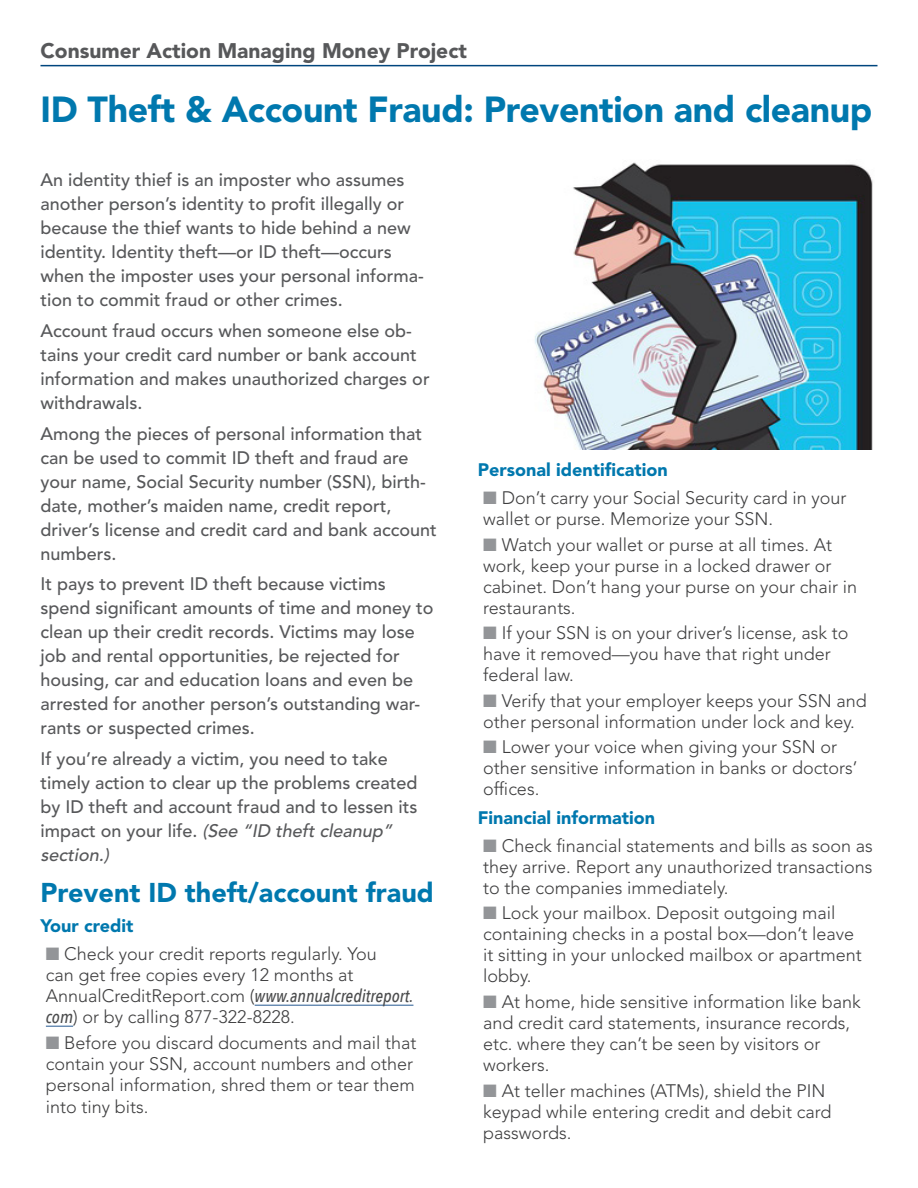
<style>
.page{position:relative;width:918px;height:1188px;background:#fff}
.page>*{position:absolute;margin:0;border:0;box-sizing:border-box;transform-origin:0 0}
.Big_head{font:900 36px "Avenir LT Std";letter-spacing:-.01em;color:#0078ae}
.Subheads{font:900 27px "Avenir LT Std";color:#0078ae}
.small_bold{font:900 21px "Avenir LT Std";color:#57585a}
.Bullets2{font:300 18px/21px "Avenir LT Std";color:#3e3e3f}
.Text{font:500 18px/24px "Avenir LT Std";color:#57585a}
.Text-2{font:900 18px "Avenir LT Std";color:#0078ae}
.s1{font-style:italic}
.s2{color:#939598}
.s3{font-family:"Avenir Next Condensed";font-weight:500;font-style:italic;color:#4b4c4d}
</style>
<div class="page">
<hr style="left:255px;top:1005px;width:158px;height:1px;background:#3c6a9d">
<svg style="left:46px;top:1026px;width:27px;height:1px"></svg>
<hr style="left:40px;top:65px;width:838px;height:1px;background:#00467e">
<img style="left:535px;top:162px;width:338px;height:288px">
<p class="small_bold" style="left:40px;top:38px;width:428px">Consumer Action Managing Money Project</p>
<p class="Big_head" style="left:40px;top:88px;width:833px">ID Theft &amp; Account Fraud: Prevention and cleanup</p>
<p class="Text" style="left:40px;top:168px;width:385px">An identity thief is an imposter who assumes another person’s identity to profit illegally or because the thief wants to hide behind a new identity. Identity theft—or ID theft—occurs when the imposter uses your personal informa&shy;tion to commit fraud or other crimes.</p>
<p class="Text" style="left:40px;top:319px;width:391px">Account fraud occurs when someone else ob&shy;tains your credit card number or bank account information and makes unauthorized charges or withdrawals.</p>
<p class="Text" style="left:40px;top:422px;width:398px">Among the pieces of personal information that can be used to commit ID theft and fraud are your name, Social Security number (SSN), birth&shy;date, mother’s maiden name, credit report, driver’s license and credit card and bank account numbers.</p>
<p class="Text" style="left:40px;top:573px;width:395px">It pays to prevent ID theft because victims spend significant amounts of time and money to clean up their credit records. Victims may lose job and rental opportunities, be rejected for housing, car and education loans and even be arrested for another person’s outstanding war&shy;rants or suspected crimes.</p>
<p class="Text" style="left:40px;top:747px;width:379px">If you’re already a victim, you need to take timely action to clear up the problems created by ID theft and account fraud and to lessen its i m p a ct o n yo u r l ife . <span class="s1">(See “ID theft cleanup” section.)</span></p>
<p class="Subheads" style="left:40px;top:876px;width:395px">Prevent ID theft/account fraud</p>
<p class="Text-2" style="left:40px;top:915px;width:94px">Your credit</p>
<p class="Bullets2" style="left:46px;top:944px;width:369px"><span class="s2">■</span> Check your credit reports regularly. You<br>can get free copies every 12 months at AnnualCreditReport.com (<span class="s3">www.annualcreditreport. com</span>) or by calling 877-322-8228.</p>
<p class="Bullets2" style="left:46px;top:1032px;width:372px;line-height:21.5px"><span class="s2">■</span> Before you discard documents and mail that contain your SSN, account numbers and other personal information, shred them or tear them into tiny bits.</p>
<p class="Text-2" style="left:478px;top:459px;width:192px">Personal identification</p>
<p class="Bullets2" style="left:483px;top:487px;width:365px"><span class="s2">■</span> Don’t carry your Social Security card in your wallet or purse. Memorize your SSN.</p>
<p class="Bullets2" style="left:483px;top:534px;width:375px"><span class="s2">■</span> Watch your wallet or purse at all times. At work, keep your purse in a locked drawer or cabinet. Don’t hang your purse on your chair in restaurants.</p>
<p class="Bullets2" style="left:483px;top:623px;width:367px"><span class="s2">■</span> If your SSN is on your driver’s license, ask to have it removed—you have that right under federal law.</p>
<p class="Bullets2" style="left:483px;top:690px;width:385px"><span class="s2">■</span> Verify that your employer keeps your SSN and other personal information under lock and key.</p>
<p class="Bullets2" style="left:483px;top:737px;width:376px"><span class="s2">■</span> Lower your voice when giving your SSN or other sensitive information in banks or doctors’ offices.</p>
<p class="Text-2" style="left:478px;top:807px;width:179px">Financial information</p>
<p class="Bullets2" style="left:483px;top:835px;width:391px;text-align:justify"><span class="s2">■</span> Check financial statements and bills as soon as they arrive. Report any unauthorized transactions to the companies immediately.</p>
<p class="Bullets2" style="left:483px;top:903px;width:380px"><span class="s2">■</span> Lock your mailbox. Deposit outgoing mail containing checks in a postal box—don’t leave it sitting in your unlocked mailbox or apartment lobby.</p>
<p class="Bullets2" style="left:483px;top:991px;width:379px"><span class="s2">■</span> At home, hide sensitive information like bank and credit card statements, insurance records, etc. where they can’t be seen by visitors or workers.</p>
<p class="Bullets2" style="left:483px;top:1080px;width:350px"><span class="s2">■</span> At teller machines (ATMs), shield the PIN keypad while entering credit and debit card passwords.</p>
</div>
